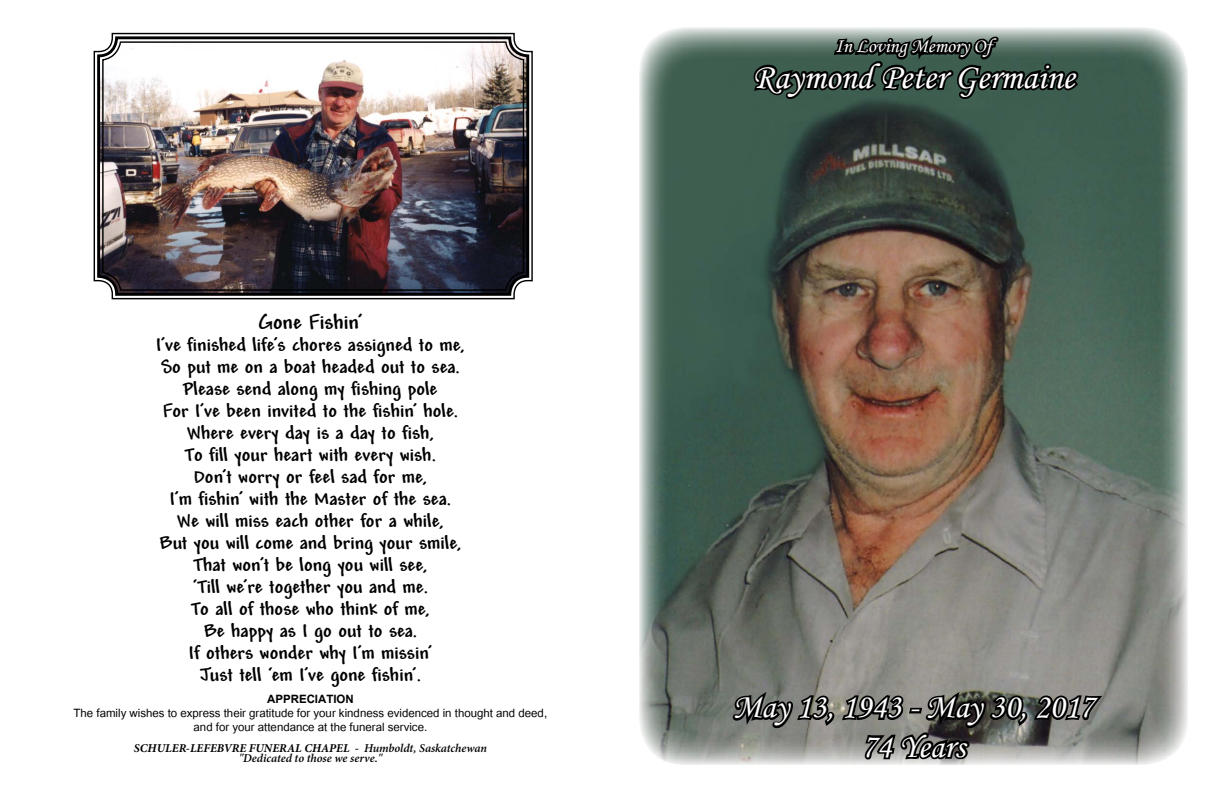
<style>
.page{position:relative;width:1224px;height:792px;background:#fff}
.page>*{position:absolute;margin:0;border:0;box-sizing:border-box;transform-origin:0 0}
.t1{font:36px "Monotype Corsiva";color:#fff}
.t2{font:34px "Monotype Corsiva";color:#fff}
.t3{font:700 22px "Andy";color:#000}
.t4{font:700 20px/22px "Andy";color:#000;text-align:center}
.t5{font:20px "Monotype Corsiva";color:#fff}
.t6{font:16px/14px "Utsaah";color:#000;text-align:center}
.t7{font:700 16px "Utsaah";color:#000}
.t8{font:italic 600 12px/10px "Minion Pro";color:#000;text-align:center}
.s1{font-weight:700}
</style>
<div class="page">
<img style="left:639px;top:27px;width:549px;height:738px">
<svg style="left:751px;top:27px;width:331px;height:88px;background:#41554c"></svg>
<svg style="left:729px;top:594px;width:377px;height:171px;background:#7d7d78"></svg>
<img style="left:93px;top:32px;width:440px;height:268px">
<div style="left:97px;top:36px;width:432px;height:260px;border:3px solid #000;border-radius:18px"></div>
<div style="left:102px;top:41px;width:422px;height:250px;border:1px solid #000;border-radius:18px"></div>
<p class="t3" style="left:259px;top:310px;width:105px">Gone Fishin’</p>
<p class="t4" style="left:156px;top:335px;width:310px">I’ve finished life’s chores assigned to me, So put me on a boat headed out to sea.<br>Please send along my fishing pole<br>For I’ve been invited to the fishin’ hole.<br>Where every day is a day to fish,<br>To fill your heart with every wish.<br>Don’t worry or feel sad for me,<br>I’m fishin’ with the Master of the sea.<br>We will miss each other for a while,<br>But you will come and bring your smile, That won’t be long you will see,<br>‘Till we’re together you and me.<br>To all of those who think of me,<br>Be happy as I go out to sea.<br>If others wonder why I’m missin’<br>Just tell ‘em I’ve gone fishin’.</p>
<p class="t7" style="left:267px;top:691px;width:88px">APPRECIATION</p>
<p class="t6" style="left:74px;top:708px;width:475px">The family wishes to express their gratitude for your kindness evidenced in thought and deed, and for your attendance at the funeral service.</p>
<p class="t8" style="left:134px;top:743px;width:355px"><span class="s1">SCHULER-LEFEBVRE FUNERAL CHAPEL -</span> Humboldt, Saskatchewan "Dedicated to those we serve."</p>
<p class="t5" style="left:835px;top:34px;width:158px">In Loving Memory Of</p>
<h1 class="t1" style="left:752px;top:55px;width:324px">Raymond Peter Germaine</h1>
<h2 class="t2" style="left:733px;top:686px;width:363px">May 13, 1943 - May 30, 2017</h2>
<h2 class="t2" style="left:862px;top:726px;width:105px">74 Years</h2>
</div>
